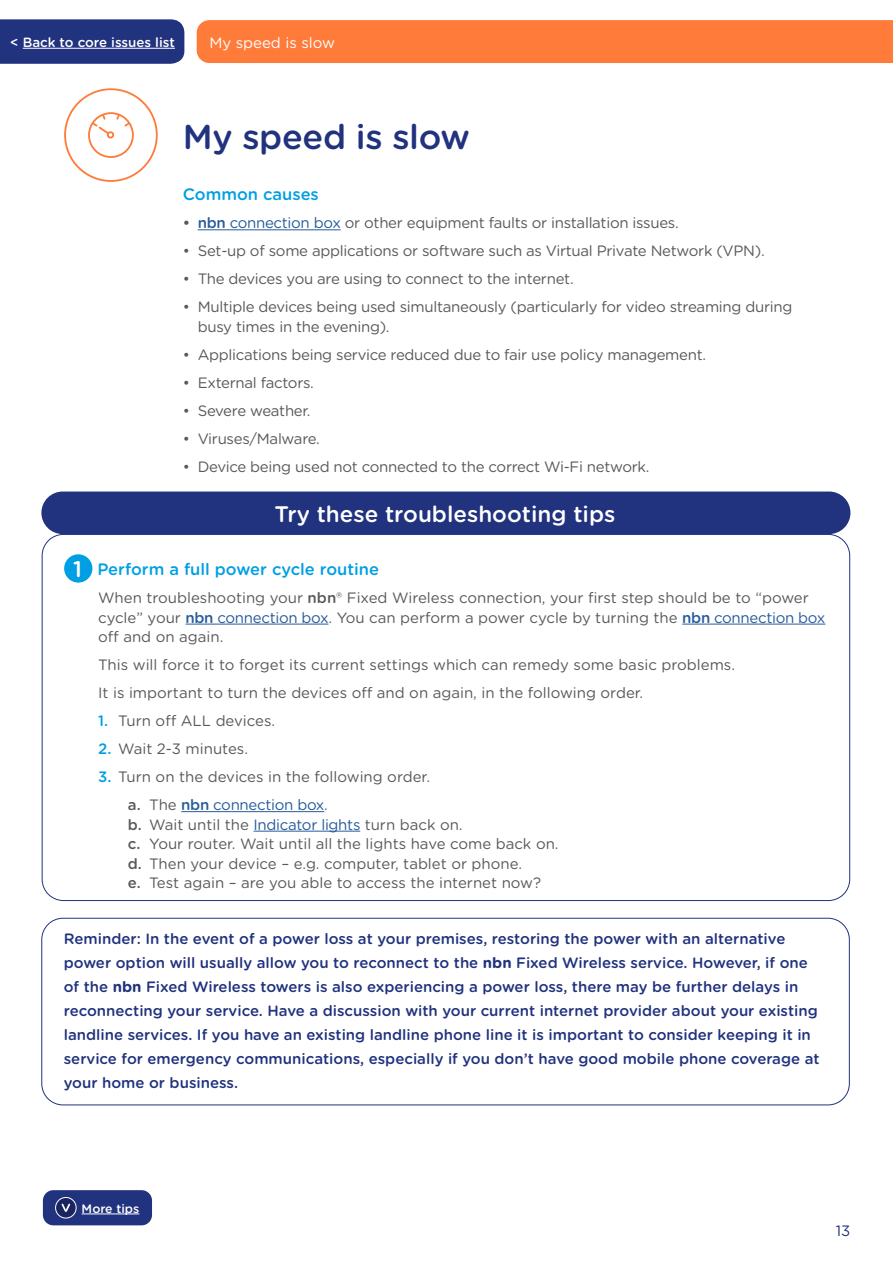
<style>
.page{position:relative;width:893px;height:1263px;background:#fff}
.page>*{position:absolute;margin:0;border:0;box-sizing:border-box;transform-origin:0 0}
.t1{font:500 34.5px "Gotham Rounded";letter-spacing:-.01em;color:#21327e}
.t2{font:500 22.5px "Gotham Rounded";color:#fff}
.t3{font:500 16.5px "Gotham Rounded";color:#009fe3}
.t4{font:15px/19.5px "Gotham Rounded";color:#58595b}
.t5{font:500 15px/24px "Gotham Rounded";color:#21327e}
.t6{font:15px/19.5px "Gotham Rounded";letter-spacing:-.02em;color:#58595b}
.t7{font:15px "Gotham Rounded";color:#fff}
.t8{font:15px "Gotham Rounded";color:#21327e}
.t9{font:500 13.35px "Gotham Rounded";color:#fff}
.t10{font:500 12.3px "Gotham Rounded";color:#fff}
.s1{font-weight:500}
.s2{font-weight:500;color:#275b9b}
.s3{color:#275b9b}
.s4{font-size:22.5px;color:#fff}
.s5{font-weight:500;color:#009fe3}
.s6{font-weight:700}
</style>
<div class="page">
<svg style="left:64px;top:88px;width:94px;height:94px"></svg>
<div style="left:197px;top:20px;width:696px;height:43px;background:#ff7b3a"></div>
<hr style="left:198px;top:229px;width:143px;height:1px;background:#275b9b">
<div style="left:42px;top:492px;width:808px;height:41px;background:#21327e;border-radius:21px"></div>
<div style="left:41px;top:491px;width:809px;height:43px;border:2px solid #21327e;border-radius:21px"></div>
<hr style="left:186px;top:624px;width:142px;height:1px;background:#275b9b">
<hr style="left:682px;top:624px;width:143px;height:1px;background:#275b9b">
<hr style="left:181px;top:811px;width:143px;height:1px;background:#275b9b">
<hr style="left:254px;top:831px;width:106px;height:1px;background:#275b9b">
<div style="left:64px;top:554px;width:28px;height:29px;background:#009fe3;border-radius:50%"></div>
<div style="left:41px;top:918px;width:809px;height:187px;border:1px solid #21327e;border-radius:21px"></div>
<svg style="left:0;top:19px;width:184px;height:45px;background:#263681"></svg>
<hr style="left:23px;top:48px;width:152px;height:1px;background:#fff">
<div style="left:43px;top:1190px;width:109px;height:35px;background:#21327e;border-radius:10px"></div>
<svg style="left:56px;top:1197px;width:20px;height:21px"></svg>
<svg style="left:62px;top:1204px;width:8px;height:8px"></svg>
<div style="left:55px;top:1197px;width:22px;height:21px;border:1px solid #fff;border-radius:50%"></div>
<hr style="left:82px;top:1213px;width:57px;height:1px;background:#fff">
<p class="t9" style="left:10px;top:33px;width:166px">&lt; Back to core issues list</p>
<p class="t7" style="left:209px;top:32px;width:127px">My speed is slow</p>
<h1 class="t1" style="left:183px;top:112px;width:289px">My speed is slow</h1>
<p class="t3" style="left:183px;top:183px;width:138px">Common causes</p>
<p class="t6" style="left:183px;top:213px;width:497px"><span class="s1">•</span> <span class="s2">nbn</span> <span class="s3">connection box</span> or other equipment faults or installation issues.</p>
<p class="t6" style="left:183px;top:241px;width:583px">• Set-up of some applications or software such as Virtual Private Network (VPN).</p>
<p class="t6" style="left:183px;top:269px;width:392px">• The devices you are using to connect to the internet.</p>
<p class="t6" style="left:198px;top:297px;width:596px;text-indent:-15px">• Multiple devices being used simultaneously (particularly for video streaming during busy times in the evening).</p>
<p class="t6" style="left:183px;top:344px;width:525px">• Applications being service reduced due to fair use policy management.</p>
<p class="t6" style="left:183px;top:372px;width:133px">• External factors.</p>
<p class="t6" style="left:183px;top:400px;width:129px">• Severe weather.</p>
<p class="t6" style="left:183px;top:428px;width:139px">• Viruses/Malware.</p>
<p class="t6" style="left:183px;top:456px;width:468px">• Device being used not connected to the correct Wi-Fi network.</p>
<h2 class="t2" style="left:274px;top:498px;width:342px">Try these troubleshooting tips</h2>
<p class="t3" style="left:73px;top:557px;width:307px"><span class="s4">1</span> Perform a full power cycle routine</p>
<p class="t4" style="left:98px;top:587px;width:729px">When troubleshooting your <span class="s1">nbn</span>® Fixed Wireless connection, your first step should be to “power cycle” your <span class="s2">nbn</span> <span class="s3">connection box</span>. You can perform a power cycle by turning the <span class="s2">nbn</span> <span class="s3">connection box </span>off and on again.</p>
<p class="t4" style="left:98px;top:650px;width:638px;line-height:28px">This will force it to forget its current settings which can remedy some basic problems.<br>It is important to turn the devices off and on again, in the following order.</p>
<p class="t4" style="left:98px;top:710px;width:179px"><span class="s5">1.</span> Turn off ALL devices.</p>
<p class="t4" style="left:98px;top:738px;width:151px"><span class="s5">2.</span> Wait 2-3 minutes.</p>
<p class="t4" style="left:128px;top:762px;width:304px;line-height:28px;text-indent:-30px"><span class="s5">3.</span> Turn on the devices in the following order. <span class="s1">a.</span> The <span class="s2">nbn</span> <span class="s3">connection box</span>.</p>
<p class="t4" style="left:128px;top:814px;width:432px"><span class="s1">b.</span> Wait until the <span class="s3">Indicator lights</span> turn back on.<br><span class="s1">c.</span> Your router. Wait until all the lights have come back on. <span class="s1">d.</span> Then your device – e.g. computer, tablet or phone.<br><span class="s1">e.</span> Test again – are you able to access the internet now?</p>
<p class="t5" style="left:64px;top:926px;width:757px">Reminder: In the event of a power loss at your premises, restoring the power with an alternative power option will usually allow you to reconnect to the <span class="s6">nbn</span> Fixed Wireless service. However, if one of the <span class="s6">nbn</span> Fixed Wireless towers is also experiencing a power loss, there may be further delays in reconnecting your service. Have a discussion with your current internet provider about your existing landline services. If you have an existing landline phone line it is important to consider keeping it in service for emergency communications, especially if you don’t have good mobile phone coverage at your home or business.</p>
<p class="t10" style="left:82px;top:1199px;width:59px">More tips</p>
<p class="t8" style="left:836px;top:1220px;width:16px">13</p>
</div>
